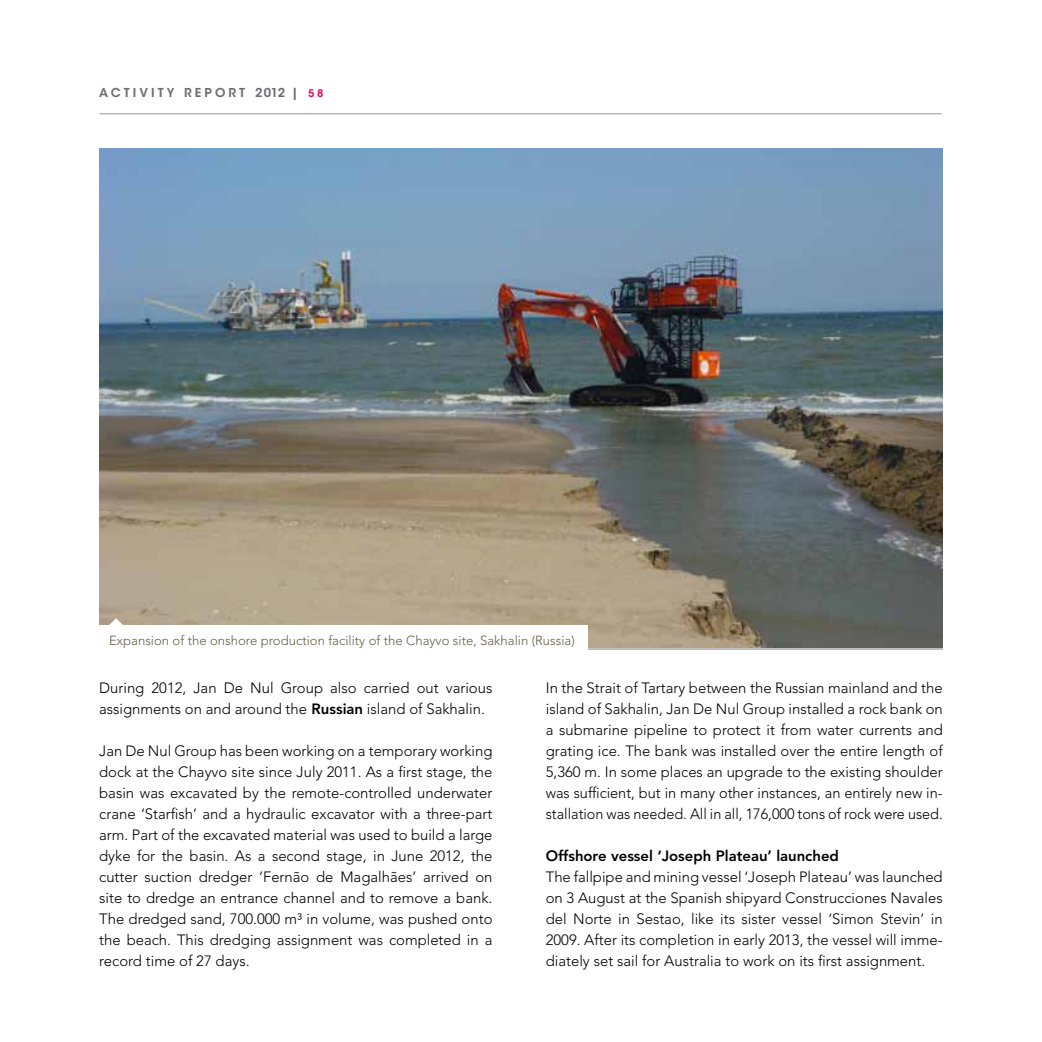
<style>
.page{position:relative;width:1042px;height:1042px;background:#fff}
.page>*{position:absolute;margin:0;border:0;box-sizing:border-box;transform-origin:0 0}
.t1{font:300 14.88px/21px "Avenir LT Std";color:#000;text-align:justify}
.t2{font:800 14.88px "Avenir LT Std";color:#000}
.t3{font:300 13.12px "Avenir LT Std";color:#695e4a}
.t4{font:600 12.25px "ITC Avant Garde Std";letter-spacing:.25em;color:#6d6e71}
.s1{font-style:inherit}
.s2{font-size:10.5px;color:#e50e62}
.s3{font-weight:800}
</style>
<div class="page">
<hr style="left:99px;top:113px;width:842px;height:1px;background:#939598">
<img style="left:99px;top:149px;width:844px;height:498px">
<div style="left:99px;top:625px;width:489px;height:30px;background:#fff"></div>
<svg style="left:109px;top:618px;width:14px;height:7px"></svg>
<p class="t4" style="left:99px;top:85px;width:226px">ACTIVITY REPORT <span class="s1">2012</span> | <span class="s2">58</span></p>
<p class="t3" style="left:109px;top:633px;width:467px">Expansion of the onshore production facility of the Chayvo site, Sakhalin (Russia)</p>
<p class="t1" style="left:99px;top:677px;width:395px">During 2012, Jan De Nul Group also carried out various assignments on and around the <span class="s3">Russian</span> island of Sakhalin.</p>
<p class="t1" style="left:99px;top:740px;width:395px">Jan De Nul Group has been working on a temporary working dock at the Chayvo site since July 2011. As a first stage, the basin was excavated by the remote-controlled underwater crane ‘Starfish’ and a hydraulic excavator with a three-part arm. Part of the excavated material was used to build a large dyke for the basin. As a second stage, in June 2012, the cutter suction dredger ‘Fernão de Magalhães’ arrived on site to dredge an entrance channel and to remove a bank.<br>The dredged sand, 700.000 m³ in volume, was pushed onto the beach. This dredging assignment was completed in a record time of 27 days.</p>
<p class="t1" style="left:546px;top:677px;width:398px">In the Strait of Tartary between the Russian mainland and the island of Sakhalin, Jan De Nul Group installed a rock bank on a submarine pipeline to protect it from water currents and grating ice. The bank was installed over the entire length of 5,360 m. In some places an upgrade to the existing shoulder was sufficient, but in many other instances, an entirely new in&shy;stallation was needed. All in all, 176,000 tons of rock were used.</p>
<p class="t2" style="left:546px;top:847px;width:295px">Offshore vessel ‘Joseph Plateau’ launched</p>
<p class="t1" style="left:546px;top:866px;width:398px">The fallpipe and mining vessel ‘Joseph Plateau’ was launched on 3 August at the Spanish shipyard Construcciones Navales del Norte in Sestao, like its sister vessel ‘Simon Stevin’ in 2009. After its completion in early 2013, the vessel will imme&shy;diately set sail for Australia to work on its first assignment.</p>
</div>
